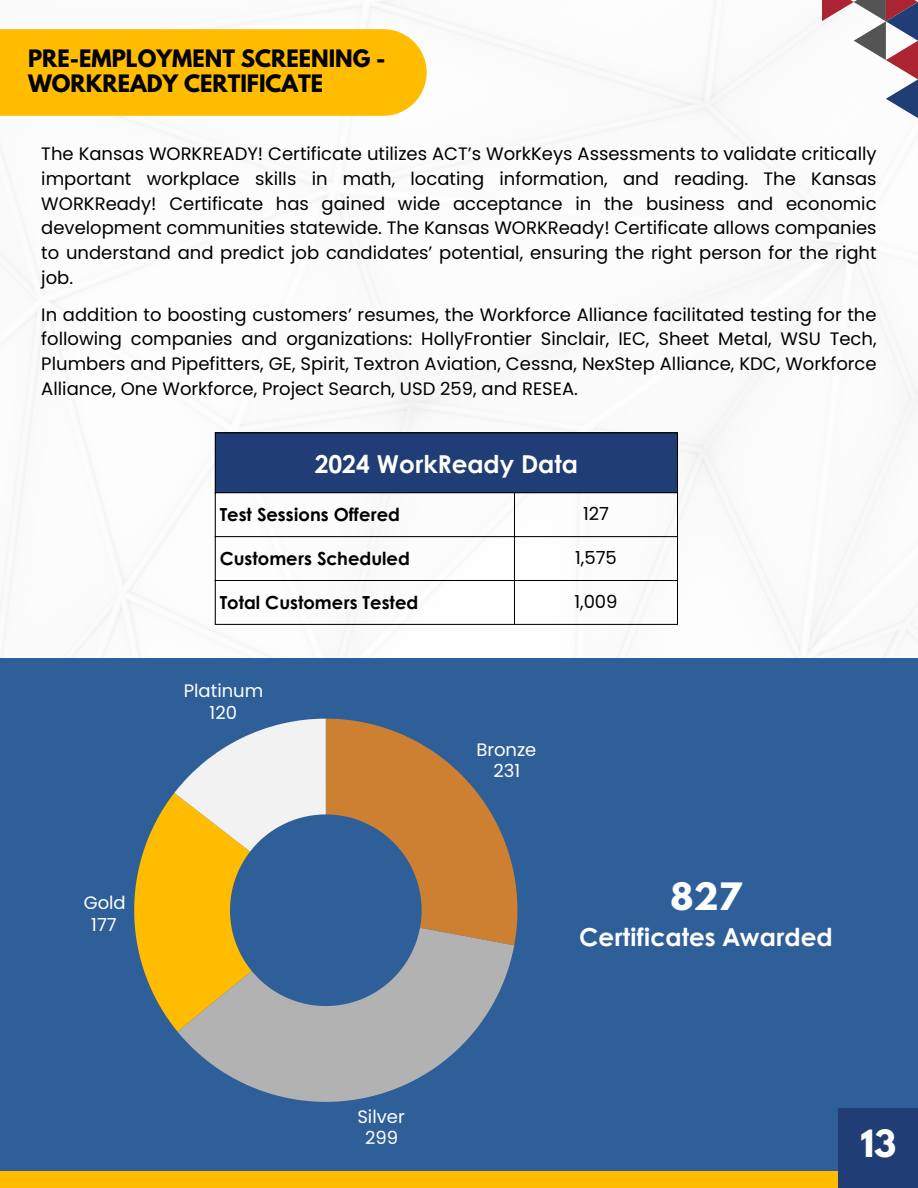
<style>
.page{position:relative;width:918px;height:1188px;background:#fff}
.page>*{position:absolute;margin:0;border:0;box-sizing:border-box;transform-origin:0 0}
.t1{font:700 33.45px "League Spartan";color:#fff}
.t2{font:700 33.3px "League Spartan";color:#fff}
.t3{font:700 24.75px "Century Gothic";color:#fff}
.t4{font:700 24.6px "Century Gothic";color:#fff}
.t5{font:700 21.3px/24.8px "League Spartan";color:#000}
.t6{font:18px/24.8px "Poppins";color:#000;text-align:justify}
.t7{font:700 18px "Century Gothic";color:#000}
.t8{font:18px/21.5px "Poppins";color:#fff;text-align:center}
</style>
<div class="page">
<div style="left:215px;top:433px;width:463px;height:60px;background:#203d75"></div>
<hr style="left:215px;top:433px;width:1px;height:191px;background:#000">
<hr style="left:514px;top:493px;width:1px;height:131px;background:#000">
<hr style="left:677px;top:433px;width:1px;height:191px;background:#000">
<hr style="left:215px;top:432px;width:463px;height:1px;background:#000">
<hr style="left:215px;top:492px;width:463px;height:1px;background:#000">
<hr style="left:215px;top:536px;width:463px;height:1px;background:#000">
<hr style="left:215px;top:580px;width:463px;height:1px;background:#000">
<hr style="left:215px;top:624px;width:463px;height:1px;background:#000">
<div style="left:0;top:658px;width:918px;height:516px;background:#2f5f98"></div>
<svg style="left:178px;top:1032px;width:296px;height:70px;fill:#b2b2b2"></svg>
<svg style="left:134px;top:719px;width:383px;height:313px"></svg>
<div style="left:0;top:29px;width:427px;height:87px;background:#ffbc00"></div>
<div style="left:0;top:1171px;width:918px;height:17px;background:#ffbc00"></div>
<div style="left:839px;top:1109px;width:79px;height:79px;background:#203d75"></div>
<svg style="left:822px;top:0;width:96px;height:157px"></svg>
<p class="t5" style="left:28px;top:49px;width:359px">PRE-EMPLOYMENT SCREENING -<br>WORKREADY CERTIFICATE</p>
<p class="t6" style="left:41px;top:141px;width:837px">The Kansas WORKREADY! Certificate utilizes ACT’s WorkKeys Assessments to validate critically important workplace skills in math, locating information, and reading. The Kansas WORKReady! Certificate has gained wide acceptance in the business and economic development communities statewide. The Kansas WORKReady! Certificate allows companies to understand and predict job candidates’ potential, ensuring the right person for the right job.</p>
<h1 class="t6" style="left:41px;top:302px;width:837px">In addition to boosting customers’ resumes, the Workforce Alliance facilitated testing for the following companies and organizations: HollyFrontier Sinclair, IEC, Sheet Metal, WSU Tech, Plumbers and Pipefitters, GE, Spirit, Textron Aviation, Cessna, NexStep Alliance, KDC, Workforce Alliance, One Workforce, Project Search, USD 259, and RESEA.</h1>
<p class="t4" style="left:315px;top:445px;width:265px">2024 WorkReady Data</p>
<h3 class="t7" style="left:220px;top:501px;width:182px">Test Sessions Offered</h3>
<p class="t6" style="left:583px;top:501px;width:27px">127</p>
<p class="t7" style="left:220px;top:545px;width:192px">Customers Scheduled</p>
<p class="t6" style="left:575px;top:545px;width:43px">1,575</p>
<p class="t7" style="left:220px;top:589px;width:200px">Total Customers Tested</p>
<p class="t6" style="left:574px;top:589px;width:45px">1,009</p>
<p class="t8" style="left:184px;top:680px;width:81px">Platinum<br>120</p>
<p class="t8" style="left:84px;top:892px;width:44px">Gold<br>177</p>
<p class="t8" style="left:357px;top:1106px;width:49px">Silver<br>299</p>
<p class="t8" style="left:476px;top:739px;width:62px">Bronze<br>231</p>
<p class="t1" style="left:670px;top:880px;width:73px">827</p>
<p class="t3" style="left:579px;top:918px;width:255px">Certificates Awarded</p>
<p class="t2" style="left:860px;top:1127px;width:37px">13</p>
</div>
